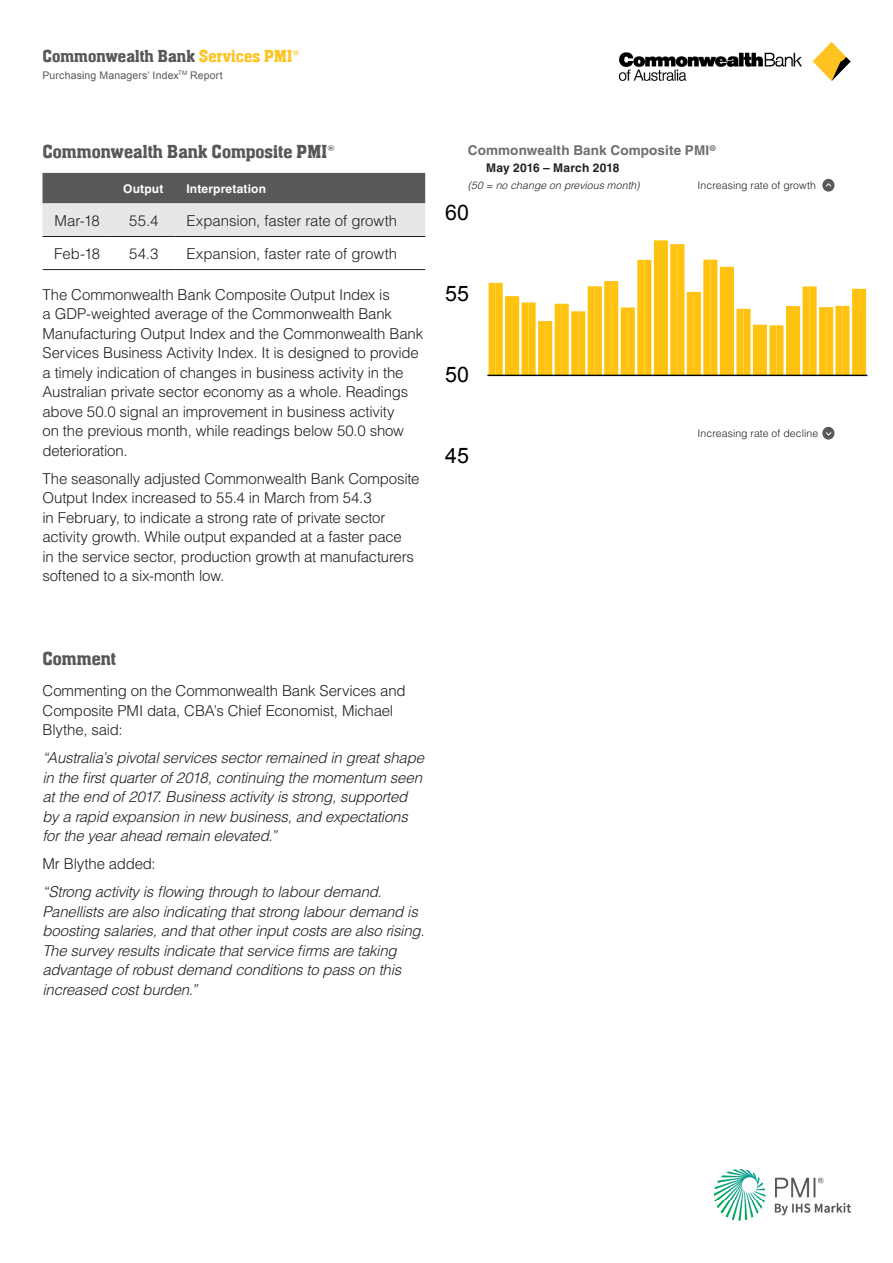
<style>
.page{position:relative;width:893px;height:1263px;background:#fff}
.page>*{position:absolute;margin:0;border:0;box-sizing:border-box;transform-origin:0 0}
.t1{font:21.45px "Arial";color:#000}
.t2{font:500 19.5px "Aachen Com";letter-spacing:.005em;color:#57585a}
.t3{font:500 18px "Aachen Com";letter-spacing:.005em;color:#57585a}
._04_Body{font:300 15px/19.5px "Helvetica";letter-spacing:-.015em;color:#231f20}
._04_Body-2{font:italic 300 15px/19.5px "Helvetica";letter-spacing:-.015em;color:#231f20}
.t4{font:700 13.5px "Helvetica";letter-spacing:.01em;color:#6c6d70}
.t5{font:700 12px "Helvetica";letter-spacing:.015em;color:#fff}
.t6{font:700 12px "Helvetica";letter-spacing:.015em;color:#231f20}
.t7{font:300 10.5px "Helvetica";letter-spacing:.005em;color:#231f20}
.t8{font:10.5px "Arial";letter-spacing:.015em;color:#57585a}
.t9{font:italic 300 10.5px "Helvetica";letter-spacing:.01em;color:#231f20}
.s1{color:#fec422}
</style>
<div class="page">
<img style="left:619px;top:43px;width:231px;height:38px">
<img style="left:714px;top:1169px;width:136px;height:51px">
<div style="left:822px;top:427px;width:12px;height:13px;background:#57585a;border-radius:50%"></div>
<svg style="left:825px;top:432px;width:7px;height:4px"></svg>
<div style="left:822px;top:179px;width:12px;height:13px;background:#57585a;border-radius:50%"></div>
<svg style="left:825px;top:183px;width:7px;height:4px"></svg>
<svg style="left:43px;top:173px;width:382px;height:63px;background:#a1a2a4"></svg>
<hr style="left:43px;top:236px;width:69px;height:1px;background:#231f20">
<hr style="left:112px;top:236px;width:64px;height:1px;background:#231f20">
<hr style="left:176px;top:236px;width:249px;height:1px;background:#231f20">
<hr style="left:43px;top:269px;width:69px;height:1px;background:#231f20">
<hr style="left:112px;top:269px;width:64px;height:1px;background:#231f20">
<hr style="left:176px;top:269px;width:249px;height:1px;background:#231f20">
<svg style="left:496px;top:240px;width:370px;height:135px"></svg>
<hr style="left:487px;top:375px;width:380px;height:1px;background:#000">
<p class="t3" style="left:43px;top:46px;width:258px">Commonwealth Bank <span class="s1">Services PMI®</span></p>
<p class="t8" style="left:43px;top:68px;width:182px">Purchasing Managers’ Index<sup>TM</sup> Report</p>
<p class="t2" style="left:43px;top:141px;width:294px">Commonwealth Bank Composite PMI®</p>
<p class="t4" style="left:468px;top:142px;width:249px">Commonwealth Bank Composite PMI<sup>®</sup></p>
<p class="t6" style="left:486px;top:161px;width:135px">May 2016 – March 2018</p>
<p class="t5" style="left:123px;top:181px;width:42px">Output</p>
<p class="t5" style="left:186px;top:181px;width:81px">Interpretation</p>
<p class="t9" style="left:468px;top:179px;width:173px">(50 = no change on previous month)</p>
<p class="t7" style="left:697px;top:179px;width:120px">Increasing rate of growth</p>
<p class="_04_Body" style="left:55px;top:210px;width:47px">Mar-18</p>
<p class="_04_Body" style="left:129px;top:210px;width:31px">55.4</p>
<p class="_04_Body" style="left:186px;top:210px;width:212px">Expansion, faster rate of growth</p>
<p class="_04_Body" style="left:54px;top:243px;width:48px">Feb-18</p>
<p class="_04_Body" style="left:129px;top:243px;width:31px">54.3</p>
<p class="_04_Body" style="left:186px;top:243px;width:212px">Expansion, faster rate of growth</p>
<p class="t1" style="left:445px;top:199px;width:25px">60</p>
<p class="_04_Body" style="left:43px;top:284px;width:382px">The Commonwealth Bank Composite Output Index is<br>a GDP-weighted average of the Commonwealth Bank Manufacturing Output Index and the Commonwealth Bank Services Business Activity Index. It is designed to provide a timely indication of changes in business activity in the Australian private sector economy as a whole. Readings above 50.0 signal an improvement in business activity<br>on the previous month, while readings below 50.0 show deterioration.</p>
<p class="_04_Body" style="left:43px;top:468px;width:378px">The seasonally adjusted Commonwealth Bank Composite Output Index increased to 55.4 in March from 54.3<br>in February, to indicate a strong rate of private sector activity growth. While output expanded at a faster pace<br>in the service sector, production growth at manufacturers softened to a six-month low.</p>
<p class="t1" style="left:445px;top:280px;width:25px">55</p>
<p class="t1" style="left:445px;top:361px;width:25px">50</p>
<p class="t1" style="left:445px;top:442px;width:25px">45</p>
<p class="t7" style="left:697px;top:427px;width:122px">Increasing rate of decline</p>
<p class="t2" style="left:43px;top:648px;width:75px">Comment</p>
<p class="_04_Body" style="left:43px;top:681px;width:365px">Commenting on the Commonwealth Bank Services and<br>Composite PMI data, CBA’s Chief Economist, Michael<br>Blythe, said:</p>
<p class="_04_Body-2" style="left:43px;top:748px;width:383px">“Australia’s pivotal services sector remained in great shape in the first quarter of 2018, continuing the momentum seen at the end of 2017. Business activity is strong, supported by a rapid expansion in new business, and expectations for the year ahead remain elevated.”</p>
<p class="_04_Body" style="left:43px;top:854px;width:115px">Mr Blythe added:</p>
<p class="_04_Body-2" style="left:43px;top:882px;width:383px">“Strong activity is flowing through to labour demand.<br>Panellists are also indicating that strong labour demand is boosting salaries, and that other input costs are also rising.<br>The survey results indicate that service firms are taking advantage of robust demand conditions to pass on this increased cost burden.”</p>
</div>
